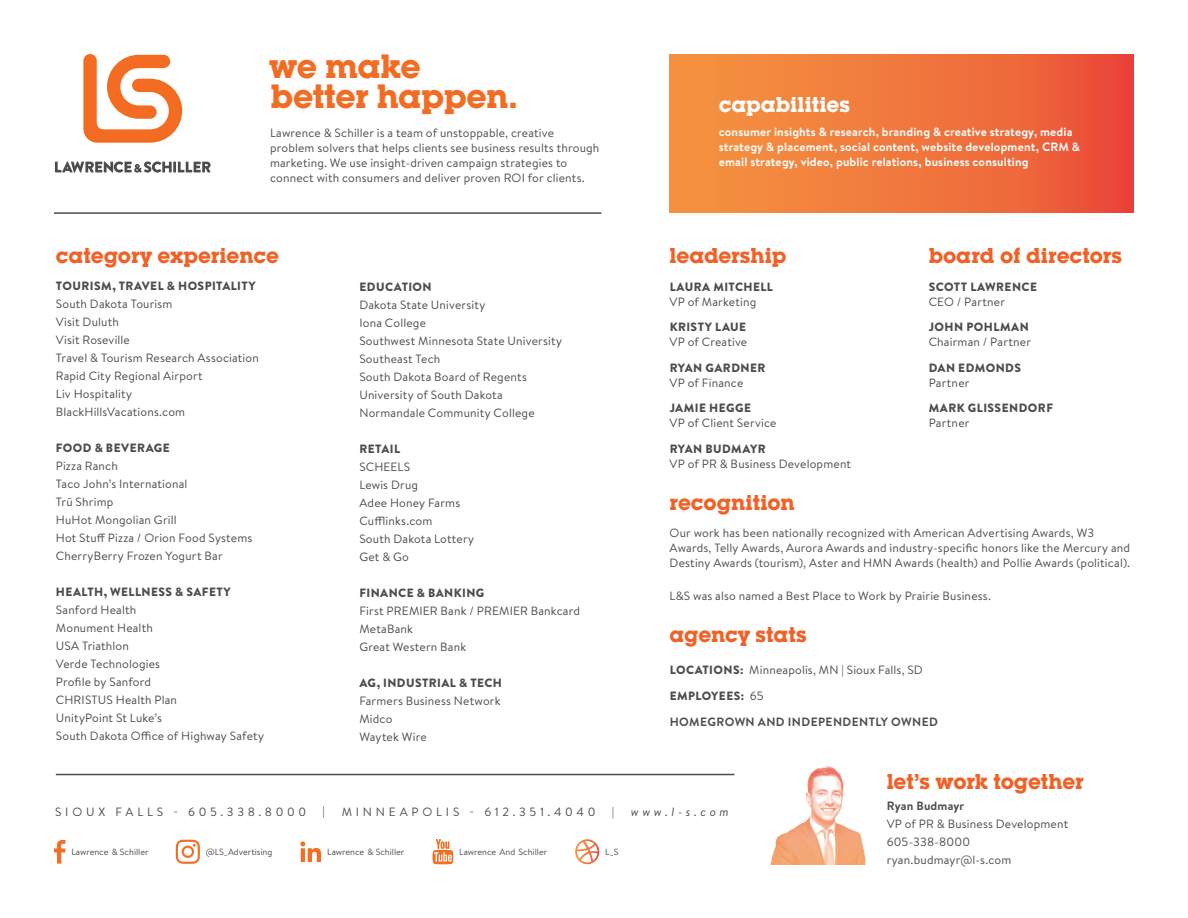
<style>
.page{position:relative;width:1188px;height:918px;background:#fff}
.page>*{position:absolute;margin:0;border:0;box-sizing:border-box;transform-origin:0 0}
.t1{font:700 33px "Lubalin Graph Std";letter-spacing:-.01em;color:#f36c24}
.t2{font:700 21px "Lubalin Graph Std";color:#f26026}
.t3{font:700 21px "Lubalin Graph Std";color:#fff}
.t4{font:12px/15px "Brandon Text";letter-spacing:.015em;color:#4b4c4d}
.t5{font:900 12px "Brandon Text";letter-spacing:.035em;color:#4b4c4d}
.t6{font:700 12px/15px "Brandon Text";letter-spacing:.015em;color:#fff}
.t7{font:700 12px "Brandon Text";letter-spacing:.035em;color:#4d4c4f}
.t8{font:12px "Brandon Text";letter-spacing:.32em;color:#4b4c4d}
.t9{font:12px "Brandon Text";letter-spacing:.3em;color:#4b4c4d}
.t10{font:700 12px "Brandon Text";letter-spacing:.015em;color:#4b4c4d}
.t11{font:italic 12px "Brandon Text";letter-spacing:.3em;color:#4b4c4d}
.t12{font:9px "Brandon Text";color:#4b4c4d}
.s1{font-weight:900}
.s2{font-weight:400}
</style>
<div class="page">
<div style="left:670px;top:54px;width:464px;height:158px;background:linear-gradient(to right,#f59a40,#eb4f39)"></div>
<hr style="left:56px;top:774px;width:678px;height:1px;background:#4d4c4f">
<svg style="left:54px;top:840px;width:11px;height:24px"></svg>
<svg style="left:433px;top:839px;width:20px;height:25px"></svg>
<svg style="left:176px;top:840px;width:24px;height:24px"></svg>
<svg style="left:300px;top:841px;width:21px;height:21px"></svg>
<hr style="left:54px;top:212px;width:547px;height:2px;background:#4d4c4f">
<svg style="left:83px;top:54px;width:99px;height:89px"></svg>
<svg style="left:55px;top:161px;width:156px;height:12px"></svg>
<img style="left:770px;top:766px;width:96px;height:98px">
<svg style="left:575px;top:839px;width:24px;height:25px"></svg>
<p class="t1" style="left:270px;top:44px;width:153px">we make</p>
<p class="t1" style="left:271px;top:74px;width:248px">better happen.</p>
<p class="t4" style="left:270px;top:125px;width:331px">Lawrence &amp; Schiller is a team of unstoppable, creative problem solvers that helps clients see business results through marketing. We use insight-driven campaign strategies to connect with consumers and deliver proven ROI for clients.</p>
<p class="t2" style="left:56px;top:242px;width:225px">category experience</p>
<p class="t5" style="left:56px;top:278px;width:201px">TOURISM, TRAVEL &amp; HOSPITALITY</p>
<p class="t4" style="left:56px;top:296px;width:118px">South Dakota Tourism</p>
<p class="t4" style="left:56px;top:314px;width:64px">Visit Duluth</p>
<p class="t4" style="left:56px;top:332px;width:76px">Visit Roseville</p>
<p class="t4" style="left:56px;top:350px;width:205px">Travel &amp; Tourism Research Association</p>
<p class="t4" style="left:56px;top:368px;width:148px">Rapid City Regional Airport</p>
<p class="t4" style="left:56px;top:386px;width:78px">Liv Hospitality</p>
<p class="t4" style="left:56px;top:404px;width:131px">BlackHillsVacations.com</p>
<p class="t5" style="left:56px;top:440px;width:115px">FOOD &amp; BEVERAGE</p>
<p class="t4" style="left:56px;top:458px;width:64px">Pizza Ranch</p>
<p class="t4" style="left:56px;top:476px;width:133px">Taco John’s International</p>
<p class="t4" style="left:56px;top:494px;width:59px">Trū Shrimp</p>
<p class="t4" style="left:56px;top:512px;width:122px">HuHot Mongolian Grill</p>
<p class="t4" style="left:56px;top:530px;width:198px">Hot Stuff Pizza / Orion Food Systems</p>
<p class="t4" style="left:56px;top:548px;width:168px">CherryBerry Frozen Yogurt Bar</p>
<p class="t5" style="left:56px;top:584px;width:176px">HEALTH, WELLNESS &amp; SAFETY</p>
<p class="t4" style="left:56px;top:602px;width:82px">Sanford Health</p>
<p class="t4" style="left:56px;top:620px;width:99px">Monument Health</p>
<p class="t4" style="left:56px;top:638px;width:75px">USA Triathlon</p>
<p class="t4" style="left:56px;top:656px;width:106px">Verde Technologies</p>
<p class="t4" style="left:56px;top:674px;width:97px">Profile by Sanford</p>
<p class="t4" style="left:56px;top:692px;width:123px">CHRISTUS Health Plan</p>
<p class="t4" style="left:56px;top:710px;width:108px">UnityPoint St Luke’s</p>
<p class="t4" style="left:56px;top:728px;width:210px">South Dakota Office of Highway Safety</p>
<p class="t5" style="left:359px;top:278px;width:74px">EDUCATION</p>
<p class="t4" style="left:359px;top:297px;width:128px">Dakota State University</p>
<p class="t4" style="left:359px;top:315px;width:68px">Iona College</p>
<p class="t4" style="left:359px;top:333px;width:204px">Southwest Minnesota State University</p>
<p class="t4" style="left:359px;top:351px;width:83px">Southeast Tech</p>
<p class="t4" style="left:359px;top:369px;width:169px">South Dakota Board of Regents</p>
<p class="t4" style="left:359px;top:387px;width:145px">University of South Dakota</p>
<p class="t4" style="left:359px;top:405px;width:177px">Normandale Community College</p>
<p class="t5" style="left:359px;top:440px;width:42px">RETAIL</p>
<p class="t4" style="left:359px;top:459px;width:52px">SCHEELS</p>
<p class="t4" style="left:359px;top:477px;width:60px">Lewis Drug</p>
<p class="t4" style="left:359px;top:495px;width:102px">Adee Honey Farms</p>
<p class="t4" style="left:359px;top:513px;width:75px">Cufflinks.com</p>
<p class="t4" style="left:359px;top:531px;width:116px">South Dakota Lottery</p>
<p class="t4" style="left:359px;top:549px;width:51px">Get &amp; Go</p>
<p class="t5" style="left:359px;top:584px;width:126px">FINANCE &amp; BANKING</p>
<p class="t4" style="left:359px;top:603px;width:222px">First PREMIER Bank / PREMIER Bankcard</p>
<p class="t4" style="left:359px;top:621px;width:55px">MetaBank</p>
<p class="t4" style="left:359px;top:639px;width:108px">Great Western Bank</p>
<p class="t5" style="left:359px;top:674px;width:144px">AG, INDUSTRIAL &amp; TECH</p>
<p class="t4" style="left:359px;top:693px;width:143px">Farmers Business Network</p>
<p class="t4" style="left:359px;top:711px;width:35px">Midco</p>
<p class="t4" style="left:359px;top:729px;width:69px">Waytek Wire</p>
<p class="t3" style="left:719px;top:90px;width:133px">capabilities</p>
<p class="t6" style="left:719px;top:124px;width:363px">consumer insights &amp; research, branding &amp; creative strategy, media strategy &amp; placement, social content, website development, CRM &amp; email strategy, video, public relations, business consulting</p>
<p class="t2" style="left:670px;top:242px;width:118px">leadership</p>
<p class="t5" style="left:670px;top:278px;width:105px">LAURA MITCHELL</p>
<p class="t4" style="left:670px;top:294px;width:88px">VP of Marketing</p>
<p class="t5" style="left:670px;top:319px;width:78px">KRISTY LAUE</p>
<p class="t4" style="left:670px;top:334px;width:79px">VP of Creative</p>
<p class="t5" style="left:670px;top:359px;width:97px">RYAN GARDNER</p>
<p class="t4" style="left:670px;top:375px;width:75px">VP of Finance</p>
<p class="t5" style="left:670px;top:400px;width:83px">JAMIE HEGGE</p>
<p class="t4" style="left:670px;top:415px;width:108px">VP of Client Service</p>
<p class="t5" style="left:670px;top:440px;width:98px">RYAN BUDMAYR</p>
<p class="t4" style="left:670px;top:456px;width:183px">VP of PR &amp; Business Development</p>
<p class="t2" style="left:670px;top:489px;width:127px">recognition</p>
<p class="t2" style="left:929px;top:242px;width:195px">board of directors</p>
<p class="t5" style="left:929px;top:278px;width:110px">SCOTT LAWRENCE</p>
<p class="t4" style="left:929px;top:294px;width:78px">CEO / Partner</p>
<p class="t5" style="left:929px;top:319px;width:102px">JOHN POHLMAN</p>
<p class="t4" style="left:929px;top:334px;width:104px">Chairman / Partner</p>
<p class="t5" style="left:929px;top:359px;width:94px">DAN EDMONDS</p>
<p class="t4" style="left:929px;top:375px;width:42px">Partner</p>
<p class="t5" style="left:929px;top:400px;width:126px">MARK GLISSENDORF</p>
<p class="t4" style="left:929px;top:415px;width:42px">Partner</p>
<p class="t4" style="left:670px;top:525px;width:426px">Our work has been nationally recognized with American Advertising Awards, W3</p>
<p class="t4" style="left:670px;top:540px;width:462px">Awards, Telly Awards, Aurora Awards and industry-specific honors like the Mercury and<br>Destiny Awards (tourism), Aster and HMN Awards (health) and Pollie Awards (political).</p>
<p class="t4" style="left:670px;top:588px;width:323px">L&amp;S was also named a Best Place to Work by Prairie Business.</p>
<p class="t2" style="left:670px;top:621px;width:139px">agency stats</p>
<p class="t4" style="left:670px;top:662px;width:255px"><span class="s1">LOCATIONS:</span> Minneapolis, MN | Sioux Falls, SD</p>
<p class="t5" style="left:670px;top:687px;width:95px">EMPLOYEES: <span class="s2">65</span></p>
<p class="t7" style="left:670px;top:713px;width:270px">HOMEGROWN AND INDEPENDENTLY OWNED</p>
<p class="t9" style="left:55px;top:804px;width:253px">SIOUX FALLS - 605.338.8000</p>
<p class="t4" style="left:323px;top:804px;width:4px">|</p>
<p class="t8" style="left:342px;top:804px;width:255px">MINNEAPOLIS - 612.351.4040</p>
<p class="t4" style="left:612px;top:804px;width:4px">|</p>
<p class="t11" style="left:631px;top:804px;width:99px">www.l-s.com</p>
<p class="t12" style="left:71px;top:846px;width:79px">Lawrence &amp; Schiller</p>
<p class="t12" style="left:206px;top:846px;width:68px">@LS_Advertising</p>
<p class="t12" style="left:327px;top:846px;width:79px">Lawrence &amp; Schiller</p>
<p class="t12" style="left:459px;top:846px;width:89px">Lawrence And Schiller</p>
<p class="t12" style="left:605px;top:846px;width:15px">L_S</p>
<p class="t2" style="left:887px;top:768px;width:199px">let’s work together</p>
<p class="t10" style="left:887px;top:797px;width:79px">Ryan Budmayr</p>
<p class="t4" style="left:887px;top:816px;width:183px">VP of PR &amp; Business Development</p>
<p class="t4" style="left:887px;top:834px;width:85px">605-338-8000</p>
<p class="t4" style="left:887px;top:852px;width:126px">ryan.budmayr@l-s.com</p>
</div>
